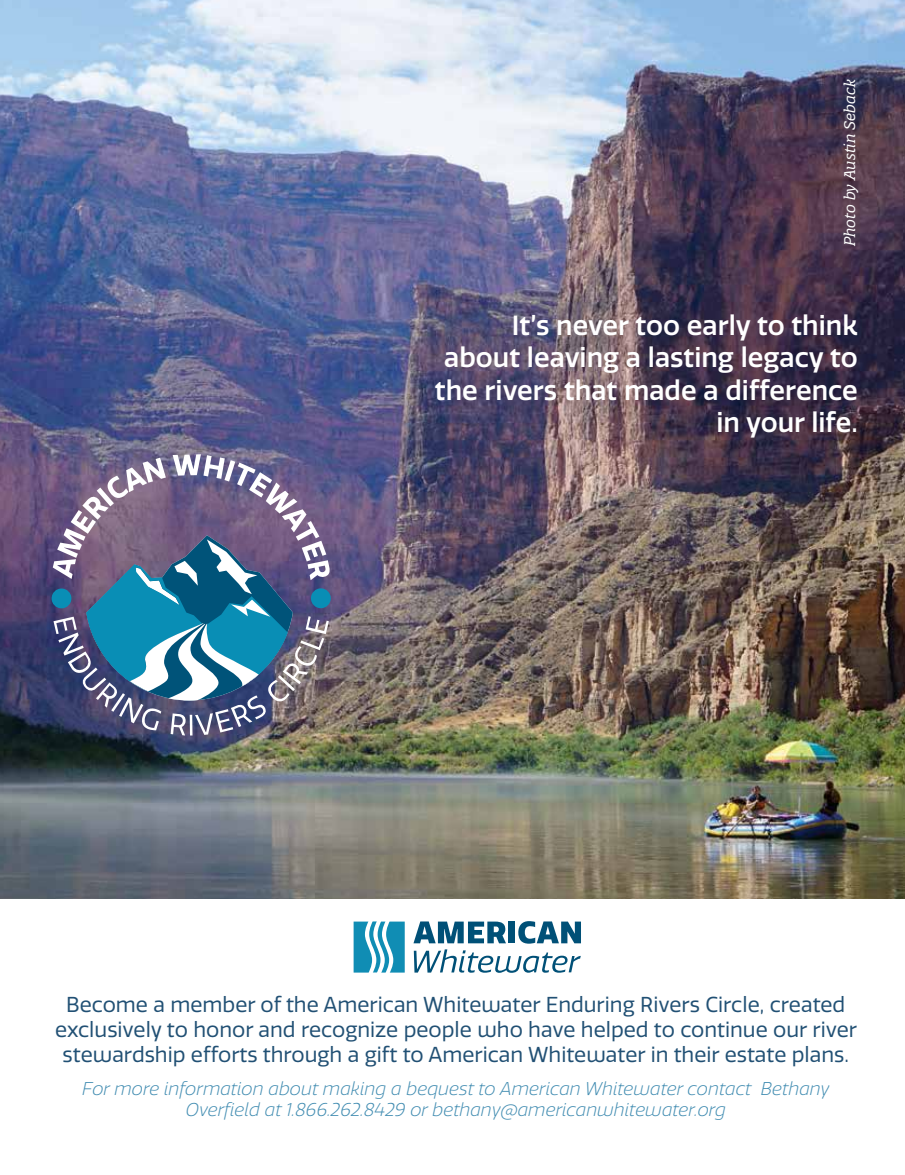
<style>
.page{position:relative;width:905px;height:1175px;background:#fff}
.page>*{position:absolute;margin:0;border:0;box-sizing:border-box;transform-origin:0 0}
.t1{font:500 27px/32.4px "Quatro";color:#fff;text-align:right}
.t2{font:21px/25.2px "Quatro";color:#215074;text-align:center}
.t3{font:italic 300 18px/21.6px "Quatro";color:#418cb1;text-align:center}
.t4{font:italic 15px "Quatro Slab";color:#fff}
</style>
<div class="page">
<svg style="left:413px;top:921px;width:93px;height:22px"></svg>
<div style="left:508px;top:921px;width:7px;height:22px;background:#005077"></div>
<svg style="left:518px;top:921px;width:63px;height:22px"></svg>
<svg style="left:414px;top:949px;width:166px;height:23px"></svg>
<svg style="left:353px;top:921px;width:52px;height:51px"></svg>
<img style="left:1px;top:0;width:903px;height:898px">
<img style="left:53px;top:454px;width:277px;height:281px">
<div style="left:52px;top:588px;width:19px;height:20px;background:#098eb5;border-radius:50%"></div>
<div style="left:311px;top:588px;width:19px;height:20px;background:#098eb5;border-radius:50%"></div>
<p class="t4" style="left:840px;top:246px;width:169px;rotate:-90deg">Photo by Austin Seback</p>
<p class="t1" style="left:435px;top:310px;width:424px">It’s never too early to think about leaving a lasting legacy to the rivers that made a difference in your life.</p>
<p class="t2" style="left:55px;top:991px;width:803px">Become a member of the American Whitewater Enduring Rivers Circle, created exclusively to honor and recognize people who have helped to continue our river stewardship efforts through a gift to American Whitewater in their estate plans.</p>
<p class="t3" style="left:82px;top:1077px;width:749px">For more information about making a bequest to American Whitewater contact Bethany<br>Overfield at 1.866.262.8429 or bethany@americanwhitewater.org</p>
</div>
